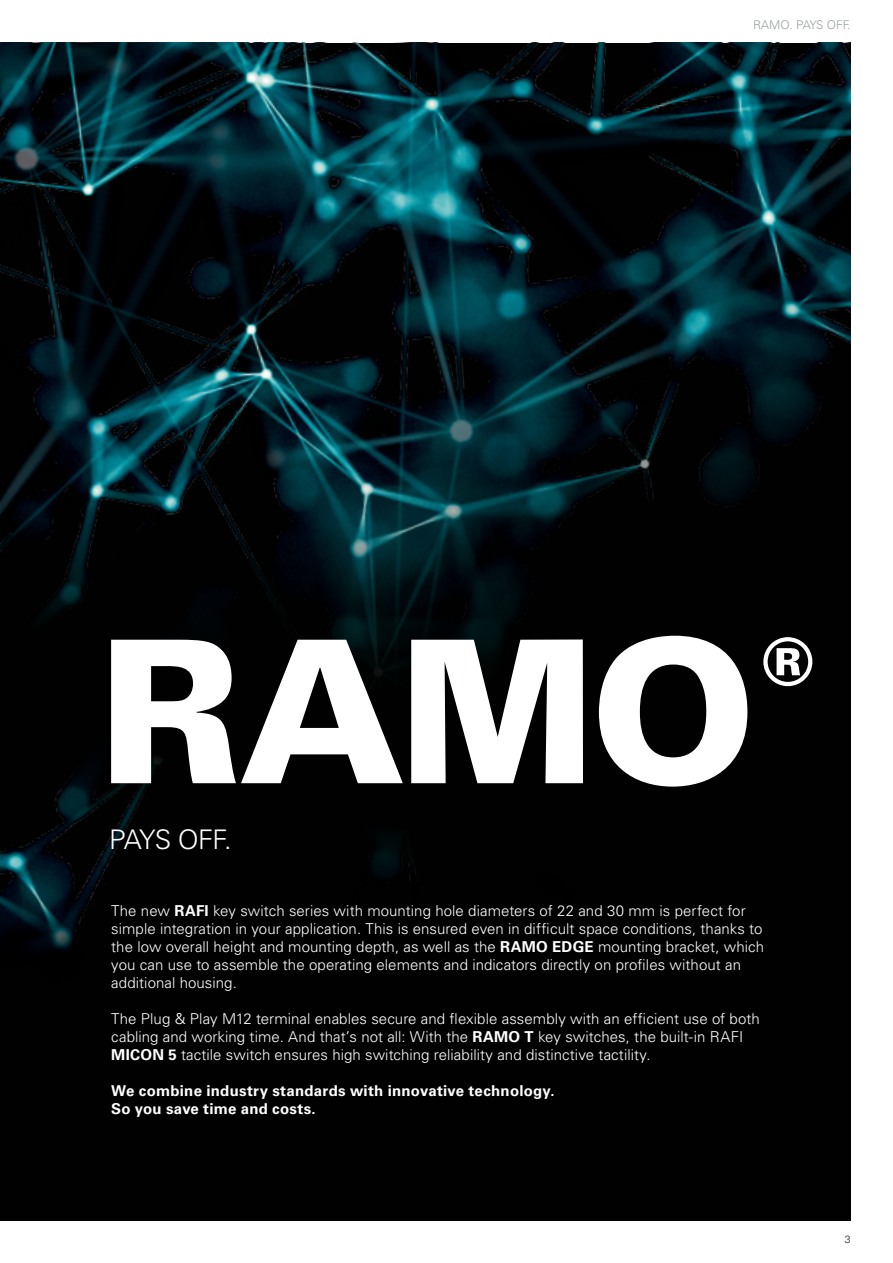
<style>
.page{position:relative;width:893px;height:1263px;background:#fff}
.page>*{position:absolute;margin:0;border:0;box-sizing:border-box;transform-origin:0 0}
.t1{font:900 198.75px "Univers LT Std";color:#fff}
.t2{font:900 64.65px "Univers LT Std";color:#fff}
.t3{font:300 27px "Univers LT Std";letter-spacing:-.03em;color:#fff}
.Paginierung{font:300 15px/18px "Univers LT Std";letter-spacing:.005em;color:#fff}
.Paginierung-2{font:700 15px/18px "Univers LT Std";letter-spacing:.015em;color:#fff}
.Seitenheader_oben{font:300 12px "Univers LT Std";color:#999fa4}
.t4{font:300 10.5px "Univers LT Std";color:#231f20}
.s1{font-weight:700}
</style>
<div class="page">
<div style="left:0;top:43px;width:850px;height:1177px;background:#000100"></div>
<img style="left:0;top:43px;width:850px;height:835px">
<img style="left:0;top:362px;width:182px;height:588px">
<p class="Seitenheader_oben" style="left:753px;top:17px;width:99px">RAMO. PAYS OFF.</p>
<p class="t1" style="left:98px;top:587px;width:660px">RAMO</p>
<p class="t2" style="left:762px;top:621px;width:53px">®</p>
<p class="t3" style="left:109px;top:823px;width:124px">PAYS OFF.</p>
<p class="Paginierung" style="left:111px;top:902px;width:654px">The new <span class="s1">RAFI</span> key switch series with mounting hole diameters of 22 and 30 mm is perfect for simple integration in your application. This is ensured even in difficult space conditions, thanks to the low overall height and mounting depth, as well as the <span class="s1">RAMO EDGE</span> mounting bracket, which you can use to assemble the operating elements and indicators directly on profiles without an additional housing.</p>
<p class="Paginierung" style="left:111px;top:1010px;width:650px">The Plug &amp; Play M12 terminal enables secure and flexible assembly with an efficient use of both cabling and working time. And that’s not all: With the <span class="s1">RAMO T</span> key switches, the built-in RAFI<br><span class="s1">MICON 5</span> tactile switch ensures high switching reliability and distinctive tactility.</p>
<p class="Paginierung-2" style="left:111px;top:1082px;width:445px">We combine industry standards with innovative technology.<br>So you save time and costs.</p>
<p class="t4" style="left:845px;top:1233px;width:7px">3</p>
</div>
